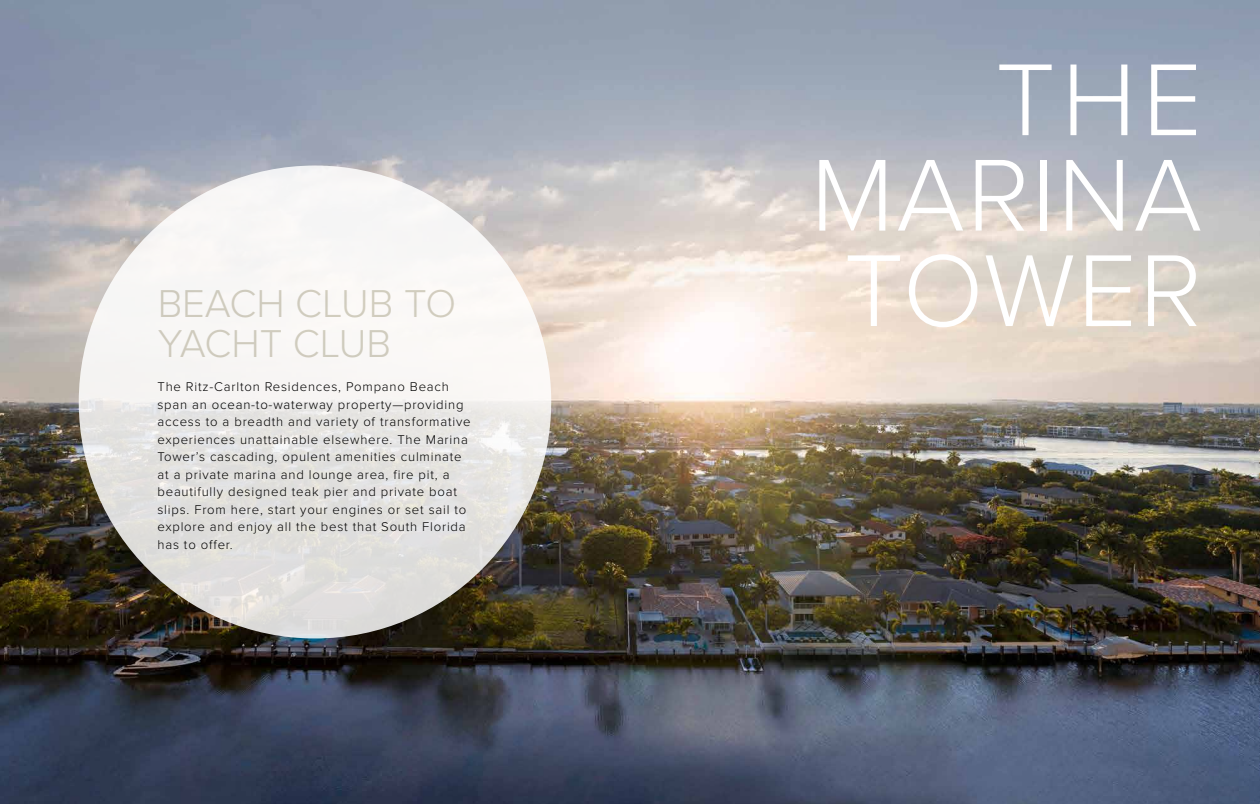
<style>
.page{position:relative;width:1260px;height:804px;background:#fff}
.page>*{position:absolute;margin:0;border:0;box-sizing:border-box;transform-origin:0 0}
.t1{font:300 105.79px/95.4px "Proxima Nova";letter-spacing:.02em;color:#fff;text-align:right}
.t2{font:300 40.25px/40.2px "Proxima Nova";color:#d5d2c5}
.t3{font:300 13.12px/17.5px "Proxima Nova";letter-spacing:.06em;color:#000}
</style>
<div class="page">
<img style="left:0;top:0;width:1260px;height:803px">
<div style="left:79px;top:165px;width:472px;height:473px;background:linear-gradient(to bottom,#fefdfc,#dcdbd8);border-radius:50%"></div>
<h2 class="t2" style="left:158px;top:281px;width:300px">BEACH CLUB TO<br>YACHT CLUB</h2>
<p class="t3" style="left:158px;top:377px;width:315px">The Ritz-Carlton Residences, Pompano Beach span an ocean-to-waterway property—providing access to a breadth and variety of transformative experiences unattainable elsewhere. The Marina Tower’s cascading, opulent amenities culminate at a private marina and lounge area, fire pit, a beautifully designed teak pier and private boat slips. From here, start your engines or set sail to explore and enjoy all the best that South Florida has to offer.</p>
<h1 class="t1" style="left:811px;top:46px;width:393px">THE<br>MARINA</h1>
<h1 class="t1" style="left:844px;top:237px;width:360px">TOWER</h1>
</div>
